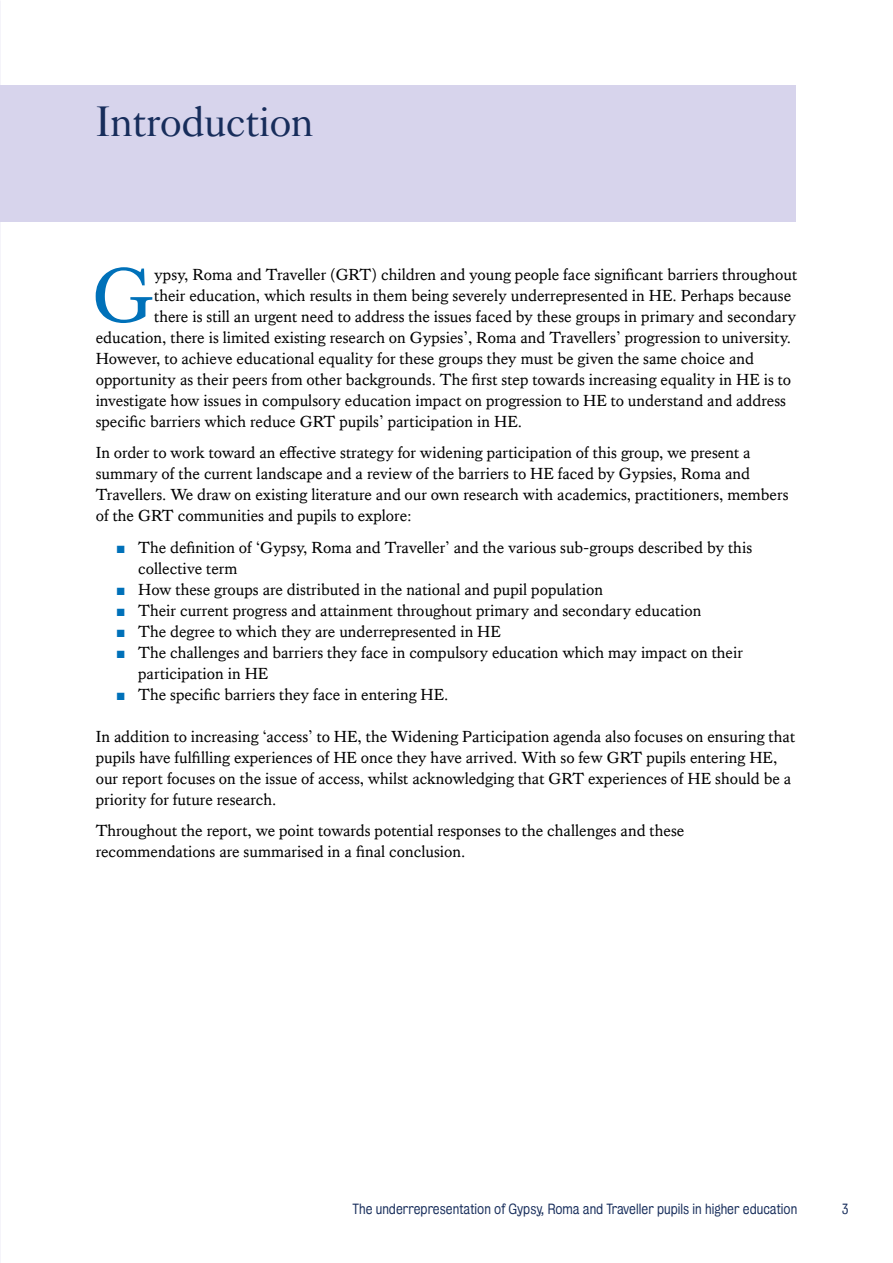
<style>
.page{position:relative;width:893px;height:1263px;background:#fff}
.page>*{position:absolute;margin:0;border:0;box-sizing:border-box;transform-origin:0 0}
.t1{font:78.9px "Kings Caslon Text";color:#0071b9}
.t2{font:42px "Kings Caslon Display";color:#172d5b}
.t3{font:16.5px/21px "Kings Caslon Text";color:#000}
.t4{font:13.5px "Kings Bureau Grot Five One";color:#172d5b}
.s1{color:#0071b9}
</style>
<div class="page">
<div style="left:0;top:85px;width:796px;height:136px;background:#d7d4ec"></div>
<h2 class="t2" style="left:96px;top:97px;width:219px">Introduction</h2>
<h1 class="t1" style="left:92px;top:249px;width:64px">G</h1>
<p class="t3" style="left:154px;top:264px;width:645px">ypsy, Roma and Traveller (GRT) children and young people face significant barriers throughout</p>
<p class="t3" style="left:154px;top:285px;width:639px">their education, which results in them being severely underrepresented in HE. Perhaps because</p>
<p class="t3" style="left:154px;top:306px;width:644px">there is still an urgent need to address the issues faced by these groups in primary and secondary</p>
<p class="t3" style="left:96px;top:327px;width:697px">education, there is limited existing research on Gypsies’, Roma and Travellers’ progression to university.</p>
<p class="t3" style="left:96px;top:348px;width:660px">However, to achieve educational equality for these groups they must be given the same choice and</p>
<p class="t3" style="left:96px;top:369px;width:697px">opportunity as their peers from other backgrounds. The first step towards increasing equality in HE is to</p>
<p class="t3" style="left:96px;top:390px;width:692px">investigate how issues in compulsory education impact on progression to HE to understand and address</p>
<p class="t3" style="left:96px;top:411px;width:428px">specific barriers which reduce GRT pupils’ participation in HE.</p>
<p class="t3" style="left:96px;top:442px;width:694px">In order to work toward an effective strategy for widening participation of this group, we present a summary of the current landscape and a review of the barriers to HE faced by Gypsies, Roma and Travellers. We draw on existing literature and our own research with academics, practitioners, members of the GRT communities and pupils to explore:</p>
<p class="t3" style="left:138px;top:537px;width:615px;text-indent:-21px"><span class="s1">■</span> The definition of ‘Gypsy, Roma and Traveller’ and the various sub-groups described by this collective term</p>
<p class="t3" style="left:117px;top:579px;width:488px"><span class="s1">■</span> How these groups are distributed in the national and pupil population</p>
<p class="t3" style="left:117px;top:600px;width:586px"><span class="s1">■</span> Their current progress and attainment throughout primary and secondary education</p>
<p class="t3" style="left:117px;top:621px;width:385px"><span class="s1">■</span> The degree to which they are underrepresented in HE</p>
<p class="t3" style="left:138px;top:642px;width:606px;text-indent:-21px"><span class="s1">■</span> The challenges and barriers they face in compulsory education which may impact on their participation in HE</p>
<p class="t3" style="left:117px;top:684px;width:333px"><span class="s1">■</span> The specific barriers they face in entering HE.</p>
<p class="t3" style="left:96px;top:726px;width:701px">In addition to increasing ‘access’ to HE, the Widening Participation agenda also focuses on ensuring that pupils have fulfilling experiences of HE once they have arrived. With so few GRT pupils entering HE, our report focuses on the issue of access, whilst acknowledging that GRT experiences of HE should be a priority for future research.</p>
<p class="t3" style="left:96px;top:820px;width:590px">Throughout the report, we point towards potential responses to the challenges and these recommendations are summarised in a final conclusion.</p>
<p class="t4" style="left:352px;top:1201px;width:446px">The underrepresentation of Gypsy, Roma and Traveller pupils in higher education</p>
<p class="t4" style="left:842px;top:1201px;width:8px">3</p>
</div>
